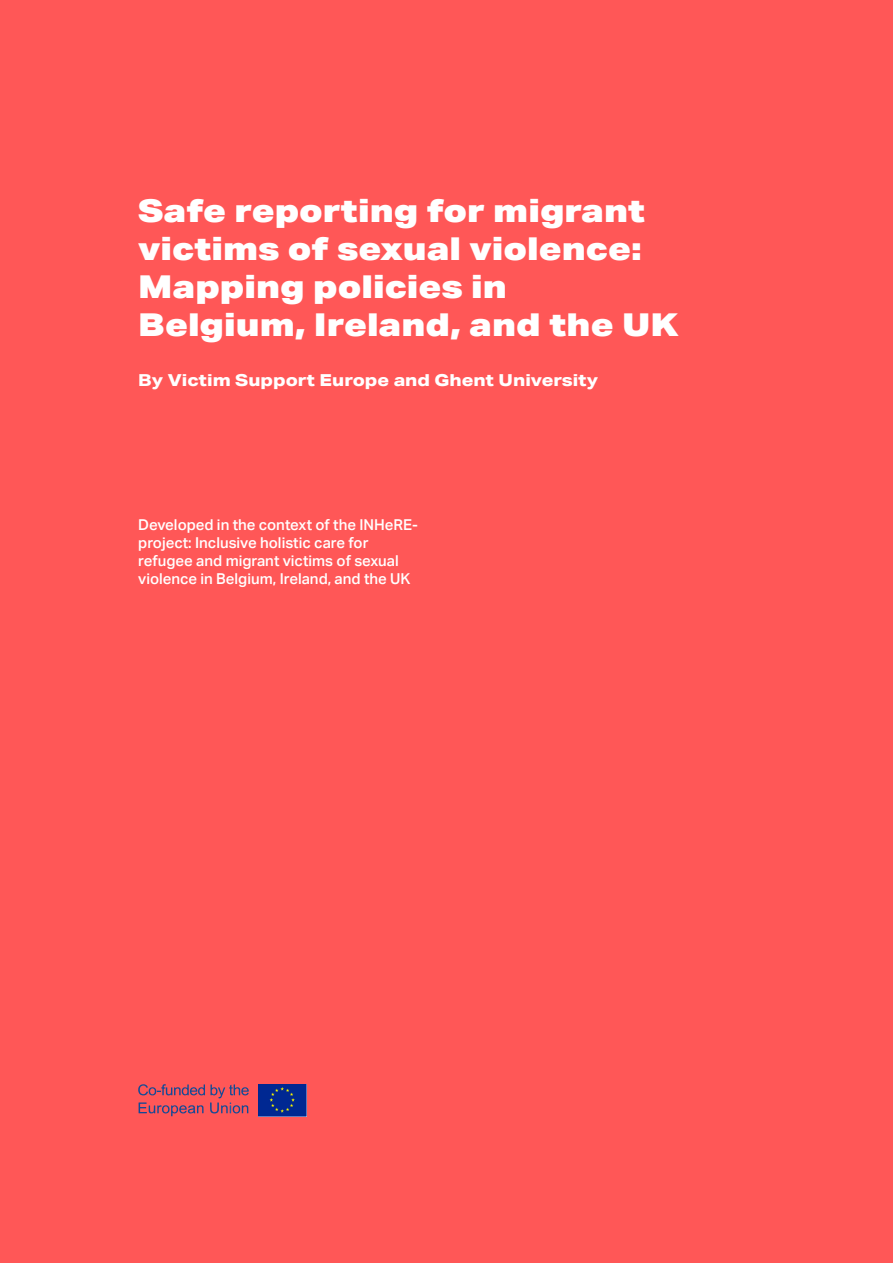
<style>
.page{position:relative;width:893px;height:1263px;background:#ff5757}
.page>*{position:absolute;margin:0;border:0;box-sizing:border-box;transform-origin:0 0}
.t1{font:900 31.5px/37.8px "Aktiv Grotesk Ex";color:#fff}
.t2{font:800 16.5px "Aktiv Grotesk Ex";color:#fff}
.t3{font:500 15px/18px "Aktiv Grotesk";color:#fff}
</style>
<div class="page">
<svg style="left:138px;top:1084px;width:111px;height:32px"></svg>
<img style="left:258px;top:1084px;width:48px;height:32px">
<h1 class="t1" style="left:138px;top:191px;width:542px">Safe reporting for migrant victims of sexual violence:<br>Mapping policies in<br>Belgium, Ireland, and the UK</h1>
<p class="t2" style="left:138px;top:370px;width:461px">By Victim Support Europe and Ghent University</p>
<p class="t3" style="left:138px;top:515px;width:281px">Developed in the context of the INHeRE&shy;project: Inclusive holistic care for refugee and migrant victims of sexual violence in Belgium, Ireland, and the UK</p>
</div>
